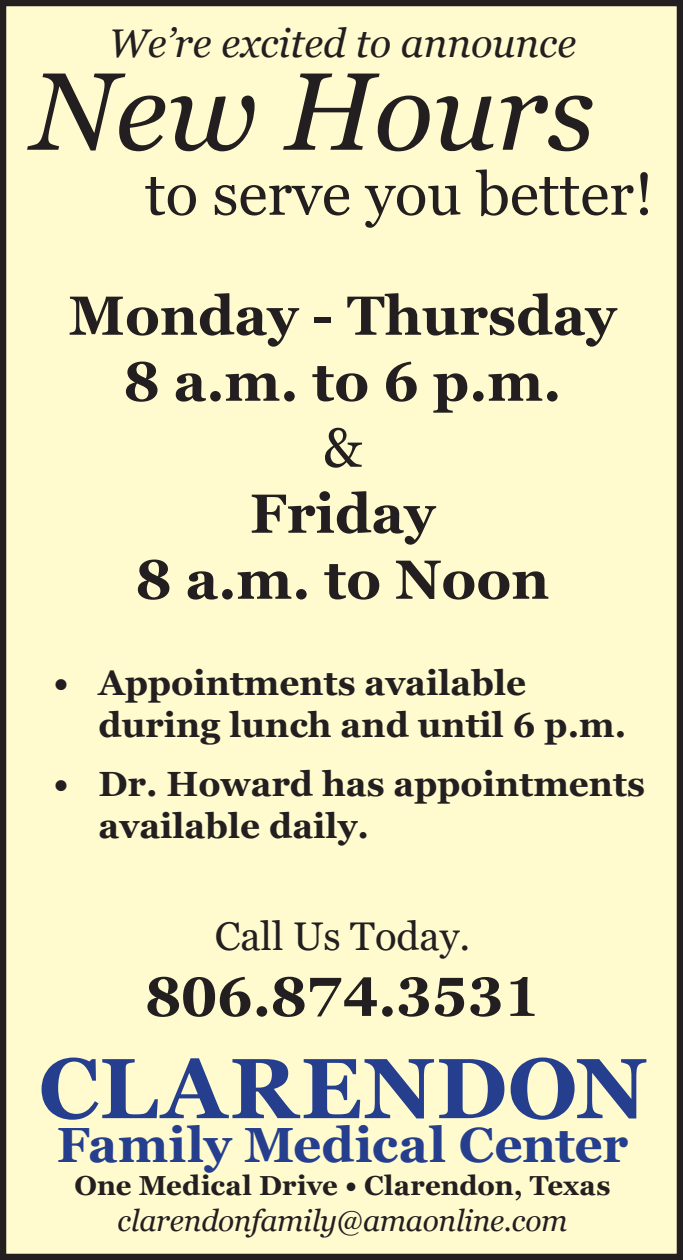
<style>
.page{position:relative;width:683px;height:1260px;background:#fff}
.page>*{position:absolute;margin:0;border:0;box-sizing:border-box;transform-origin:0 0}
.t1{font:italic 110px "Georgia";color:#231f20}
.t2{font:700 85.25px "Georgia";letter-spacing:.015em;color:#253f8e}
.t3{font:60px "Georgia";color:#231f20}
.t4{font:700 55px "Georgia";color:#231f20}
.t5{font:55px "Georgia";color:#231f20}
.t6{font:700 49.5px "Georgia";color:#253f8e}
.t7{font:italic 40px "Georgia";color:#231f20}
.t8{font:40px "Georgia";color:#231f20}
.t9{font:700 35px/42px "Georgia";color:#231f20}
.t10{font:italic 30px "Georgia";letter-spacing:-.01em;color:#231f20}
.t11{font:700 27.5px "Georgia";letter-spacing:.005em;color:#231f20}
</style>
<div class="page">
<div style="left:3px;top:3px;width:676px;height:1254px;background:#fffbcf"></div>
<div style="left:0;top:0;width:683px;height:1260px;border:6px solid #231f20"></div>
<p class="t7" style="left:109px;top:18px;width:469px">We’re excited to announce</p>
<p class="t1" style="left:31px;top:42px;width:565px">New Hours</p>
<p class="t3" style="left:145px;top:158px;width:510px">to serve you better!</p>
<p class="t4" style="left:69px;top:280px;width:549px">Monday - Thursday</p>
<p class="t4" style="left:124px;top:346px;width:439px">8 a.m. to 6 p.m.</p>
<p class="t5" style="left:323px;top:415px;width:41px">&amp;</p>
<p class="t4" style="left:250px;top:478px;width:187px">Friday</p>
<p class="t4" style="left:136px;top:544px;width:415px">8 a.m. to Noon</p>
<p class="t9" style="left:99px;top:662px;width:529px;text-indent:-45px">• Appointments available during lunch and until 6 p.m.</p>
<p class="t9" style="left:99px;top:763px;width:548px;text-indent:-45px">• Dr. Howard has appointments available daily.</p>
<p class="t8" style="left:215px;top:912px;width:257px">Call Us Today.</p>
<p class="t4" style="left:145px;top:962px;width:396px">806.874.3531</p>
<p class="t2" style="left:39px;top:1034px;width:610px">CLARENDON</p>
<p class="t6" style="left:57px;top:1114px;width:572px">Family Medical Center</p>
<p class="t11" style="left:74px;top:1168px;width:537px">One Medical Drive • Clarendon, Texas</p>
<p class="t10" style="left:117px;top:1202px;width:451px">clarendonfamily@amaonline.com</p>
</div>
